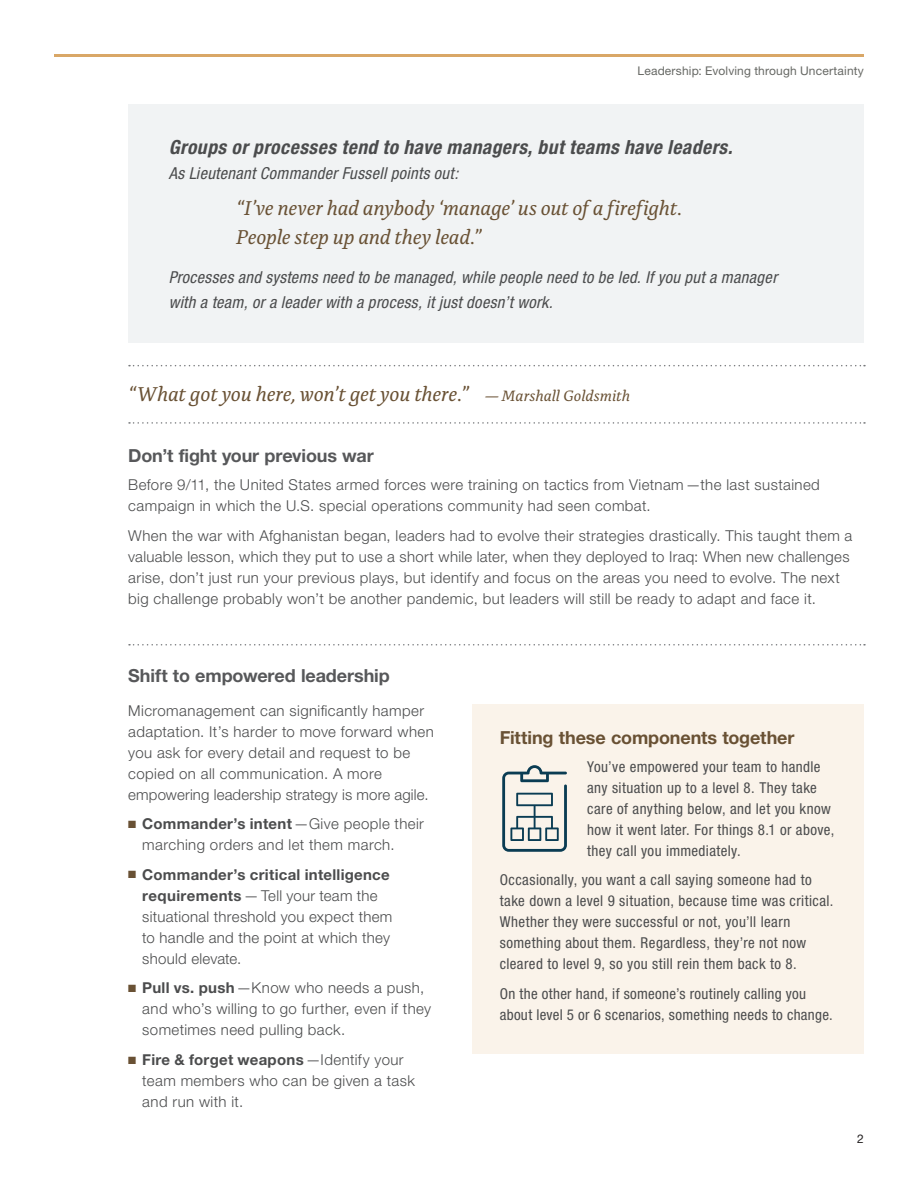
<style>
.page{position:relative;width:918px;height:1188px;background:#fff}
.page>*{position:absolute;margin:0;border:0;box-sizing:border-box;transform-origin:0 0}
.K_Callout{font:italic 21px/29.2px "Alda Pro";letter-spacing:-.01em;color:#695134}
.K_Helv_large_type{font:italic 700 condensed 19.5px "Helvetica Neue";letter-spacing:.025em;color:#4b4c4d}
.K_middle_sized_head{font:700 18px "Helvetica Neue LT Pro";letter-spacing:-.005em;color:#57585a}
.K_middle_sized_head-2{font:700 18px "Helvetica Neue LT Pro";letter-spacing:-.005em;color:#695134}
.K_Helv_large_type-2{font:italic condensed 16.5px/25.5px "Helvetica Neue";letter-spacing:.02em;color:#4b4c4d}
.K_body_text{font:300 15px/21px "Helvetica Neue LT Pro";letter-spacing:.025em;color:#4b4c4d}
.LIGHT_COND_IN_BOXES{font:condensed 15px/21px "Helvetica Neue LT Pro";letter-spacing:.025em;color:#4b4c4d}
.K_para__bullets{font:300 15px/21px "Helvetica Neue LT Pro";letter-spacing:.025em;color:#4b4c4d}
.t1{font:12px "Helvetica Neue LT Pro";letter-spacing:.015em;color:#666864}
.t2{font:12px "Helvetica Neue LT Pro";color:#231f20}
.s1{font-size:15.75px}
.s2{color:#695134}
.s3{font-weight:700}
</style>
<div class="page">
<hr style="left:54px;top:54px;width:810px;height:3px;background:#d9a767">
<svg style="left:129px;top:644px;width:736px;height:2px"></svg>
<div style="left:128px;top:105px;width:736px;height:238px;background:#f1f3f4"></div>
<svg style="left:129px;top:422px;width:736px;height:2px"></svg>
<svg style="left:129px;top:365px;width:736px;height:1px"></svg>
<div style="left:473px;top:704px;width:391px;height:350px;background:#faf3ea"></div>
<svg style="left:502px;top:765px;width:65px;height:87px"></svg>
<p class="t1" style="left:638px;top:63px;width:228px">Leadership: Evolving through Uncertainty</p>
<p class="K_Helv_large_type" style="left:169px;top:135px;width:565px">Groups or processes tend to have managers, but teams have leaders.</p>
<p class="K_Helv_large_type-2" style="left:169px;top:160px;width:291px">As Lieutenant Commander Fussell points out:</p>
<p class="K_Callout" style="left:236px;top:192px;width:447px">“I’ve never had anybody ‘manage’ us out of a firefight.<br>People step up and they lead.”</p>
<p class="K_Helv_large_type-2" style="left:169px;top:264px;width:610px">Processes and systems need to be managed, while people need to be led. If you put a manager with a team, or a leader with a process, it just doesn’t work.</p>
<p class="K_Callout" style="left:128px;top:377px;width:504px">“What got you here, won’t get you there.” <span class="s1">—Marshall Goldsmith</span></p>
<p class="K_middle_sized_head" style="left:128px;top:445px;width:247px">Don’t fight your previous war</p>
<p class="K_body_text" style="left:128px;top:474px;width:693px">Before 9/11, the United States armed forces were training on tactics from Vietnam—the last sustained campaign in which the U.S. special operations community had seen combat.</p>
<p class="K_body_text" style="left:128px;top:525px;width:726px">When the war with Afghanistan began, leaders had to evolve their strategies drastically. This taught them a valuable lesson, which they put to use a short while later, when they deployed to Iraq: When new challenges arise, don’t just run your previous plays, but identify and focus on the areas you need to evolve. The next big challenge probably won’t be another pandemic, but leaders will still be ready to adapt and face it.</p>
<p class="K_middle_sized_head" style="left:128px;top:664px;width:263px">Shift to empowered leadership</p>
<p class="K_body_text" style="left:128px;top:699px;width:307px">Micromanagement can significantly hamper adaptation. It’s harder to move forward when you ask for every detail and request to be copied on all communication. A more empowering leadership strategy is more agile.</p>
<p class="K_para__bullets" style="left:142px;top:813px;width:283px;text-indent:-14px"><span class="s2">■</span> <span class="s3">Commander’s intent</span>—Give people their marching orders and let them march.</p>
<p class="K_para__bullets" style="left:142px;top:864px;width:252px;text-indent:-14px"><span class="s2">■</span> <span class="s3">Commander’s critical intelligence requirements</span>—Tell your team the situational threshold you expect them to handle and the point at which they should elevate.</p>
<p class="K_para__bullets" style="left:142px;top:977px;width:290px;text-indent:-14px"><span class="s2">■</span> <span class="s3">Pull vs. push</span>—Know who needs a push, and who’s willing to go further, even if they sometimes need pulling back.</p>
<p class="K_para__bullets" style="left:142px;top:1049px;width:274px;text-indent:-14px"><span class="s2">■</span> <span class="s3">Fire &amp; forget weapons</span>—Identify your team members who can be given a task and run with it.</p>
<p class="K_middle_sized_head-2" style="left:500px;top:726px;width:296px">Fitting these components together</p>
<p class="LIGHT_COND_IN_BOXES" style="left:587px;top:756px;width:249px">You’ve empowered your team to handle any situation up to a level 8. They take care of anything below, and let you know how it went later. For things 8.1 or above, they call you immediately.</p>
<p class="LIGHT_COND_IN_BOXES" style="left:500px;top:869px;width:335px">Occasionally, you want a call saying someone had to take down a level 9 situation, because time was critical.<br>Whether they were successful or not, you’ll learn something about them. Regardless, they’re not now cleared to level 9, so you still rein them back to 8.</p>
<p class="LIGHT_COND_IN_BOXES" style="left:500px;top:983px;width:335px">On the other hand, if someone’s routinely calling you about level 5 or 6 scenarios, something needs to change.</p>
<p class="t2" style="left:857px;top:1131px;width:8px">2</p>
</div>
